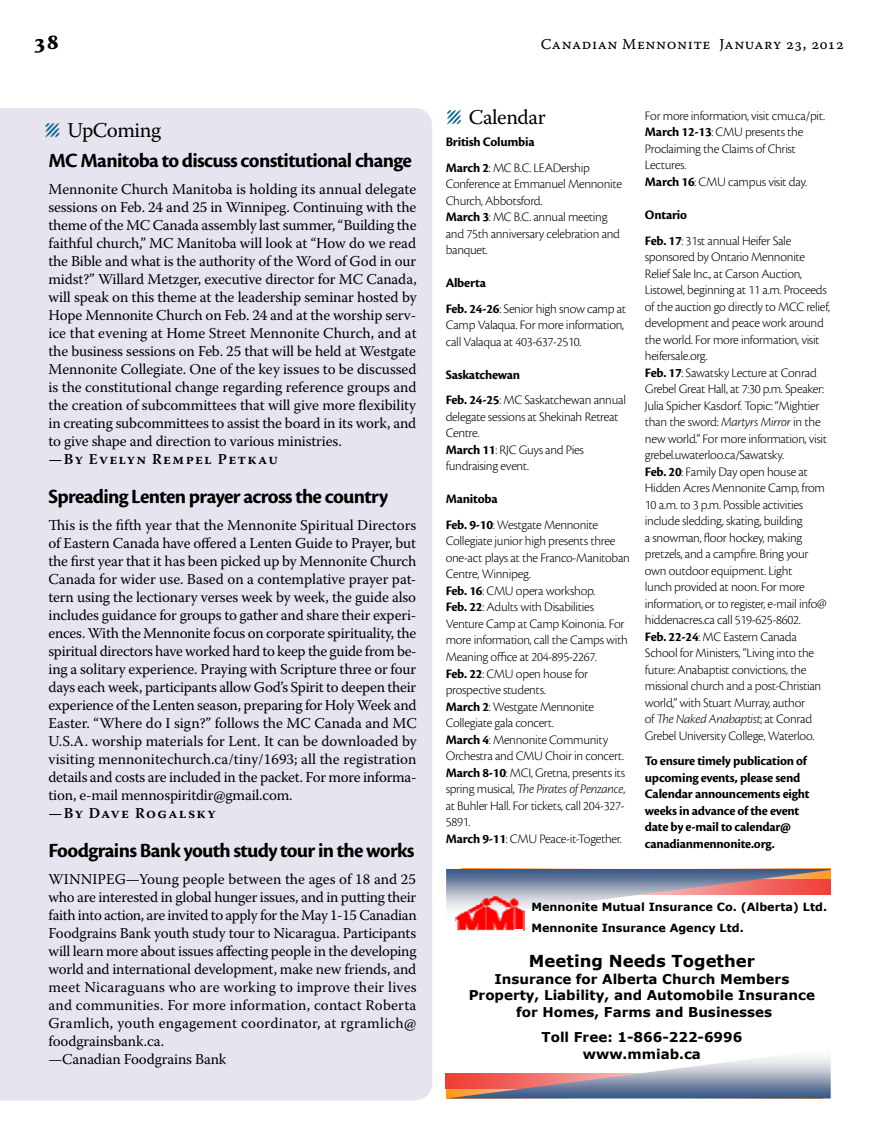
<style>
.page{position:relative;width:878px;height:1148px;background:#fff}
.page>*{position:absolute;margin:0;border:0;box-sizing:border-box;transform-origin:0 0}
.t1{font:700 21px "Cronos Pro";letter-spacing:-.035em;color:#000}
.t2{font:21px "Warnock Pro";letter-spacing:-.02em;color:#000}
.t3{font:700 21px "Sava Pro";color:#000}
.t4{font:700 16.5px "Verdana";color:#000}
.t5{font:15px/18px "Warnock Pro";letter-spacing:-.01em;color:#000;text-align:justify}
.t6{font:600 15px "Warnock Pro";letter-spacing:.09em;color:#000}
.t7{font:15px "Warnock Pro Capt";letter-spacing:.035em;color:#000}
.t8{font:300 13.5px/16.5px "Cronos Pro";letter-spacing:-.02em;color:#000}
.t9{font:700 13.5px/16.5px "Cronos Pro";letter-spacing:-.02em;color:#000}
.t10{font:700 13.5px/16.4px "Verdana";color:#000;text-align:center}
.t11{font:700 11.25px/21px "Verdana";color:#000}
.s1{font-size:30px;color:#00648c}
.s2{font-weight:300}
.s3{font-weight:700}
.s4{font-style:italic}
</style>
<div class="page">
<div style="left:0;top:108px;width:432px;height:992px;background:#e8e4ef"></div>
<img style="left:447px;top:1057px;width:383px;height:41px">
<img style="left:446px;top:869px;width:384px;height:50px">
<img style="left:454px;top:894px;width:70px;height:37px">
<h1 class="t3" style="left:34px;top:28px;width:27px">38</h1>
<p class="t7" style="left:541px;top:35px;width:305px">Canadian Mennonite January 23, 2012</p>
<h1 class="t2" style="left:44px;top:117px;width:118px"><span class="s1">Λ</span> UpComing</h1>
<h1 class="t1" style="left:48px;top:148px;width:365px">MC Manitoba to discuss constitutional change</h1>
<p class="t5" style="left:48px;top:180px;width:370px">Mennonite Church Manitoba is holding its annual delegate sessions on Feb. 24 and 25 in Winnipeg. Continuing with the theme of the MC Canada assembly last summer, “Building the faithful church,” MC Manitoba will look at “How do we read the Bible and what is the authority of the Word of God in our midst?” Willard Metzger, executive director for MC Canada, will speak on this theme at the leadership seminar hosted by Hope Mennonite Church on Feb. 24 and at the worship serv&shy;ice that evening at Home Street Mennonite Church, and at the business sessions on Feb. 25 that will be held at Westgate Mennonite Collegiate. One of the key issues to be discussed is the constitutional change regarding reference groups and the creation of subcommittees that will give more flexibility in creating subcommittees to assist the board in its work, and to give shape and direction to various ministries.</p>
<p class="t6" style="left:48px;top:450px;width:231px">—By Evelyn Rempel Petkau</p>
<h1 class="t1" style="left:48px;top:484px;width:341px">Spreading Lenten prayer across the country</h1>
<p class="t5" style="left:48px;top:516px;width:370px">This is the fifth year that the Mennonite Spiritual Directors of Eastern Canada have offered a Lenten Guide to Prayer, but the first year that it has been picked up by Mennonite Church Canada for wider use. Based on a contemplative prayer pat&shy;tern using the lectionary verses week by week, the guide also includes guidance for groups to gather and share their experi&shy;ences. With the Mennonite focus on corporate spirituality, the spiritual directors have worked hard to keep the guide from be&shy;ing a solitary experience. Praying with Scripture three or four days each week, participants allow God’s Spirit to deepen their experience of the Lenten season, preparing for Holy Week and Easter. “Where do I sign?” follows the MC Canada and MC U.S.A. worship materials for Lent. It can be downloaded by visiting mennonitechurch.ca/tiny/1693; all the registration details and costs are included in the packet. For more informa&shy;tion, e-mail mennospiritdir@gmail.com.</p>
<p class="t6" style="left:48px;top:804px;width:169px">—By Dave Rogalsky</p>
<h1 class="t1" style="left:48px;top:838px;width:368px">Foodgrains Bank youth study tour in the works</h1>
<p class="t5" style="left:48px;top:870px;width:370px;text-align:left">WINNIPEG—Young people between the ages of 18 and 25 who are interested in global hunger issues, and in putting their faith into action, are invited to apply for the May 1-15 Canadian Foodgrains Bank youth study tour to Nicaragua. Participants will learn more about issues affecting people in the developing world and international development, make new friends, and meet Nicaraguans who are working to improve their lives and communities. For more information, contact Roberta Gramlich, youth engagement coordinator, at rgramlich@ foodgrainsbank.ca.<br>—Canadian Foodgrains Bank</p>
<h1 class="t2" style="left:446px;top:105px;width:101px"><span class="s1">Λ</span> Calendar</h1>
<p class="t9" style="left:446px;top:130px;width:146px;line-height:25.5px">British Columbia<br>March 2<span class="s2">: MC B.C. LEADership</span></p>
<p class="t8" style="left:445px;top:176px;width:178px">Conference at Emmanuel Mennonite<br>Church, Abbotsford.<br><span class="s3">March 3</span>: MC B.C. annual meeting and 75th anniversary celebration and banquet.</p>
<p class="t8" style="left:445px;top:270px;width:182px;line-height:25.5px"><span class="s3">Alberta<br>Feb. 24-26</span>: Senior high snow camp at</p>
<p class="t8" style="left:445px;top:317px;width:180px">Camp Valaqua. For more information, call Valaqua at 403-637-2510.</p>
<p class="t9" style="left:445px;top:362px;width:182px;line-height:25.5px">Saskatchewan<br>Feb. 24-25<span class="s2">: MC Saskatchewan annual</span></p>
<p class="t8" style="left:445px;top:408px;width:174px">delegate sessions at Shekinah Retreat<br>Centre.<br><span class="s3">March 11</span>: RJC Guys and Pies fundraising event.</p>
<p class="t8" style="left:445px;top:486px;width:154px;line-height:25.5px"><span class="s3">Manitoba<br>Feb. 9-10</span>: Westgate Mennonite</p>
<p class="t8" style="left:445px;top:533px;width:186px">Collegiate junior high presents three one-act plays at the Franco-Manitoban<br>Centre, Winnipeg.<br><span class="s3">Feb. 16</span>: CMU opera workshop.<br><span class="s3">Feb. 22</span>: Adults with Disabilities<br>Venture Camp at Camp Koinonia. For more information, call the Camps with<br>Meaning office at 204-895-2267.<br><span class="s3">Feb. 22</span>: CMU open house for prospective students.<br><span class="s3">March 2</span>: Westgate Mennonite<br>Collegiate gala concert.<br><span class="s3">March 4</span>: Mennonite Community<br>Orchestra and CMU Choir in concert.<br><span class="s3">March 8-10</span>: MCI, Gretna, presents its spring musical, <span class="s4">The Pirates of Penzance</span>, at Buhler Hall. For tickets, call 204-327-<br>5891.<br><span class="s3">March 9-11</span>: CMU Peace-it-Together.</p>
<p class="t8" style="left:645px;top:107px;width:182px">For more information, visit cmu.ca/pit.<br><span class="s3">March 12-13</span>: CMU presents the<br>Proclaiming the Claims of Christ<br>Lectures.<br><span class="s3">March 16</span>: CMU campus visit day.</p>
<p class="t8" style="left:645px;top:202px;width:148px;line-height:25.5px"><span class="s3">Ontario<br>Feb. 17</span>: 31st annual Heifer Sale</p>
<p class="t8" style="left:644px;top:248px;width:187px">sponsored by Ontario Mennonite Relief Sale Inc., at Carson Auction, Listowel, beginning at 11 a.m. Proceeds of the auction go directly to MCC relief, development and peace work around the world. For more information, visit heifersale.org.<br><span class="s3">Feb. 17</span>: Sawatsky Lecture at Conrad Grebel Great Hall, at 7:30 p.m. Speaker:<br>Julia Spicher Kasdorf. Topic: “Mightier than the sword: <span class="s4">Martyrs Mirror</span> in the new world.” For more information, visit grebel.uwaterloo.ca/Sawatsky.<br><span class="s3">Feb. 20</span>: Family Day open house at Hidden Acres Mennonite Camp, from 10 a.m. to 3 p.m. Possible activities include sledding, skating, building<br>a snowman, floor hockey, making pretzels, and a campfire. Bring your own outdoor equipment. Light<br>lunch provided at noon. For more information, or to register, e-mail info@ hiddenacres.ca call 519-625-8602.<br><span class="s3">Feb. 22-24</span>: MC Eastern Canada School for Ministers, “Living into the future: Anabaptist convictions, the missional church and a post-Christian world,” with Stuart Murray, author<br>of <span class="s4">The Naked Anabaptist</span>; at Conrad Grebel University College, Waterloo.</p>
<p class="t9" style="left:644px;top:753px;width:166px">To ensure timely publication of upcoming events, please send<br>Calendar announcements eight weeks in advance of the event date by e-mail to calendar@ canadianmennonite.org.</p>
<p class="t11" style="left:531px;top:895px;width:297px">Mennonite Mutual Insurance Co. (Alberta) Ltd.<br>Mennonite Insurance Agency Ltd.</p>
<p class="t4" style="left:529px;top:950px;width:227px">Meeting Needs Together</p>
<p class="t10" style="left:468px;top:970px;width:348px">Insurance for Alberta Church Members<br>Property, Liability, and Automobile Insurance for Homes, Farms and Businesses</p>
<p class="t10" style="left:541px;top:1028px;width:202px">Toll Free: 1-866-222-6996 www.mmiab.ca</p>
</div>
